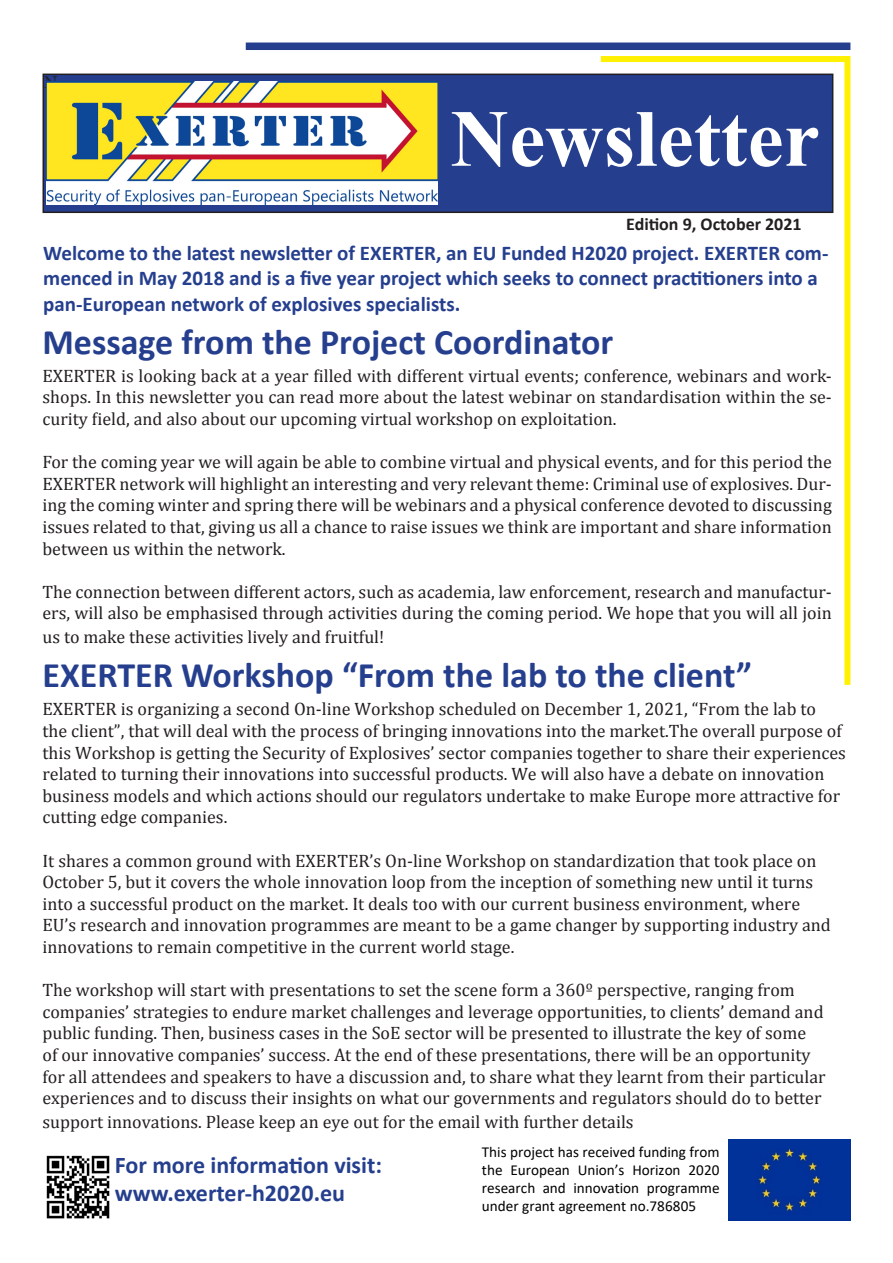
<style>
.page{position:relative;width:893px;height:1263px;background:#fff}
.page>*{position:absolute;margin:0;border:0;box-sizing:border-box;transform-origin:0 0}
.t1{font:700 81px "Times New Roman";color:#fff}
.t2{font:700 36px "Calibri";color:#253f8e}
.t3{font:700 24px "Calibri";color:#253f8e}
.t4{font:700 21px/25.2px "Calibri";color:#253f8e}
.t5{font:18px/21.6px "Cambria";color:#231f20}
.t6{font:700 18px "Calibri";color:#231f20}
.t7{font:18px "Minion Pro";color:#231f20}
.t8{font:15.15px/18.3px "Calibri";color:#000;text-align:justify}
</style>
<div class="page">
<div style="left:43px;top:74px;width:790px;height:138px;background:#253f8e"></div>
<div style="left:43px;top:74px;width:790px;height:139px;border:2px solid #231f20"></div>
<img style="left:47px;top:82px;width:391px;height:123px">
<img style="left:729px;top:1140px;width:121px;height:80px">
<img style="left:46px;top:1155px;width:64px;height:64px">
<div style="left:246px;top:43px;width:604px;height:7px;background:#253f8e"></div>
<div style="left:601px;top:56px;width:246px;height:6px;background:#fff101"></div>
<div style="left:844px;top:56px;width:6px;height:629px;background:#fff101"></div>
<p class="t7" style="left:44px;top:70px;width:15px">N</p>
<p class="t1" style="left:451px;top:83px;width:370px">Newsletter</p>
<p class="t6" style="left:626px;top:213px;width:177px">Edition 9, October 2021</p>
<p class="t4" style="left:43px;top:240px;width:787px">Welcome to the latest newsletter of EXERTER, an EU Funded H2020 project. EXERTER com&shy;menced in May 2018 and is a five year project which seeks to connect practitioners into a pan-European network of explosives specialists.</p>
<p class="t2" style="left:43px;top:319px;width:572px">Message from the Project Coordinator</p>
<p class="t5" style="left:42px;top:365px;width:791px;text-align:justify">EXERTER is looking back at a year filled with different virtual events; conference, webinars and work&shy;shops. In this newsletter you can read more about the latest webinar on standardisation within the se&shy;curity field, and also about our upcoming virtual workshop on exploitation.</p>
<p class="t5" style="left:42px;top:451px;width:791px;text-align:justify">For the coming year we will again be able to combine virtual and physical events, and for this period the EXERTER network will highlight an interesting and very relevant theme: Criminal use of explosives. Dur&shy;ing the coming winter and spring there will be webinars and a physical conference devoted to discussing issues related to that, giving us all a chance to raise issues we think are important and share information between us within the network.</p>
<p class="t5" style="left:42px;top:581px;width:791px">The connection between different actors, such as academia, law enforcement, research and manufactur&shy;ers, will also be emphasised through activities during the coming period. We hope that you will all join</p>
<p class="t5" style="left:42px;top:626px;width:343px">us to make these activities lively and fruitful!</p>
<p class="t2" style="left:42px;top:653px;width:711px">EXERTER Workshop “From the lab to the client”</p>
<p class="t5" style="left:42px;top:698px;width:805px">EXERTER is organizing a second On-line Workshop scheduled on December 1, 2021, “From the lab to<br>the client”, that will deal with the process of bringing innovations into the market.The overall purpose of this Workshop is getting the Security of Explosives’ sector companies together to share their experiences related to turning their innovations into successful products. We will also have a debate on innovation business models and which actions should our regulators undertake to make Europe more attractive for cutting edge companies.</p>
<p class="t5" style="left:42px;top:849px;width:790px">It shares a common ground with EXERTER’s On-line Workshop on standardization that took place on October 5, but it covers the whole innovation loop from the inception of something new until it turns into a successful product on the market. It deals too with our current business environment, where EU’s research and innovation programmes are meant to be a game changer by supporting industry and innovations to remain competitive in the current world stage.</p>
<p class="t5" style="left:42px;top:979px;width:785px">The workshop will start with presentations to set the scene form a 360º perspective, ranging from companies’ strategies to endure market challenges and leverage opportunities, to clients’ demand and public funding. Then, business cases in the SoE sector will be presented to illustrate the key of some<br>of our innovative companies’ success. At the end of these presentations, there will be an opportunity for all attendees and speakers to have a discussion and, to share what they learnt from their particular experiences and to discuss their insights on what our governments and regulators should do to better</p>
<p class="t5" style="left:42px;top:1110px;width:593px">support innovations. Please keep an eye out for the email with further details</p>
<p class="t3" style="left:115px;top:1150px;width:269px">For more information visit:</p>
<p class="t3" style="left:115px;top:1178px;width:232px">www.exerter-h2020.eu</p>
<p class="t8" style="left:482px;top:1142px;width:239px">This project has received funding from the European Union’s Horizon 2020 research and innovation programme under grant agreement no.786805</p>
</div>
